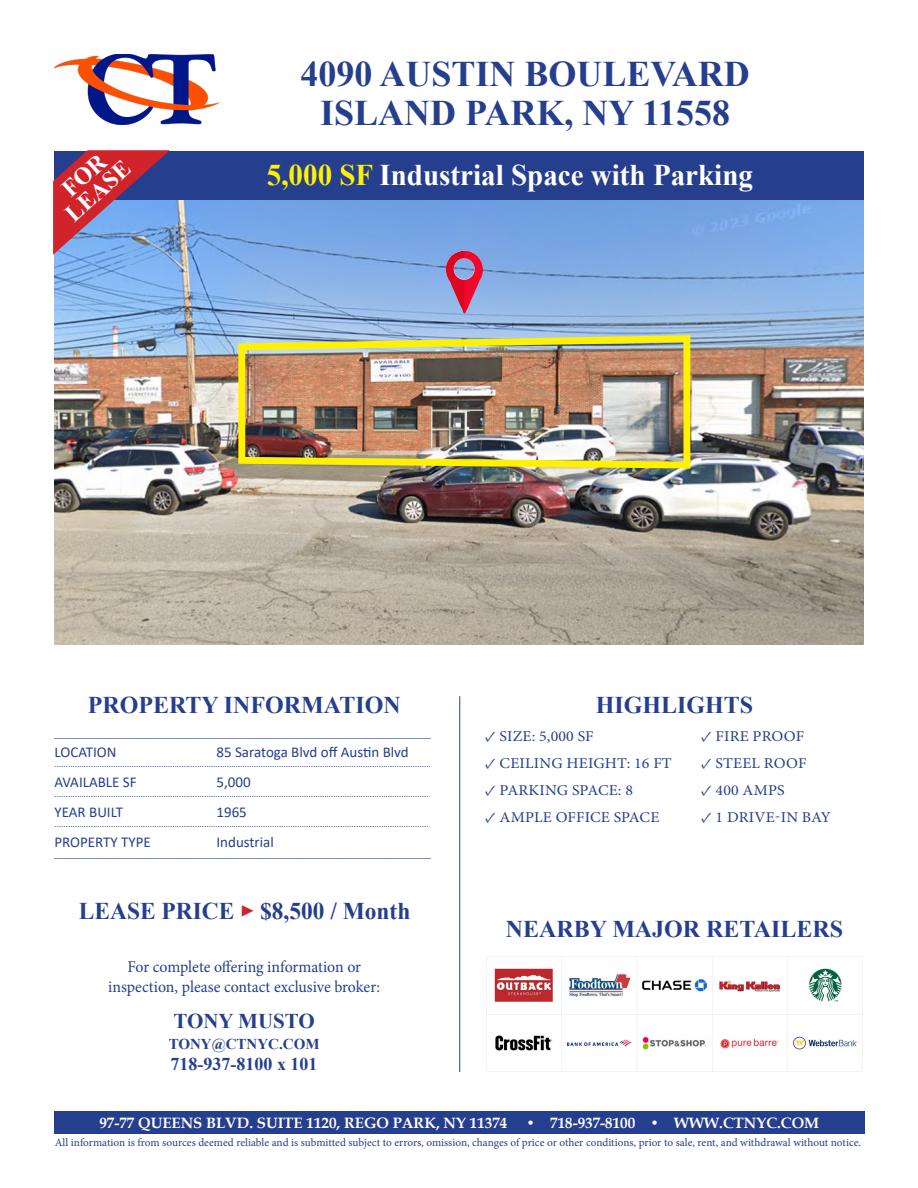
<style>
.page{position:relative;width:918px;height:1188px;background:#fff}
.page>*{position:absolute;margin:0;border:0;box-sizing:border-box;transform-origin:0 0}
.t1{font:700 36px "Times New Roman";color:#253f8e}
.t2{font:700 30px "Times New Roman";color:#fff}
.t3{font:700 24px "Times New Roman";color:#253f8e}
.t4{font:700 24px "Times New Roman";color:#fff}
.t5{font:700 21px "Times New Roman";color:#253f8e}
.t6{font:700 18px "Times New Roman";color:#253f8e}
.t7{font:16.5px "Minion Pro";letter-spacing:-.005em;color:#253f8e;scale:.96 1}
.t8{font:15px "Minion Pro";letter-spacing:.01em;color:#253f8e;scale:1.06 1}
.t9{font:15px "Calibri";color:#253f8e}
.t10{font:700 15px "Book Antiqua";color:#fff}
.t11{font:700 15px "Times New Roman";color:#253f8e}
.t12{font:11.25px "Minion Pro";letter-spacing:-.005em;color:#253f8e}
.t13{font:9px "Calibri";color:#253f8e}
.s1{color:#fff101}
.s2{font-family:"Minion Pro";font-weight:400;color:#d1232a}
</style>
<div class="page">
<img style="left:54px;top:200px;width:810px;height:444px">
<img style="left:54px;top:54px;width:164px;height:71px">
<div style="left:54px;top:1111px;width:810px;height:22px;background:#253f8e"></div>
<hr style="left:459px;top:696px;width:1px;height:376px;background:#253f8e">
<div style="left:54px;top:152px;width:810px;height:48px;background:#253f8e"></div>
<img style="left:235px;top:332px;width:459px;height:140px">
<img style="left:446px;top:251px;width:37px;height:62px">
<img style="left:486px;top:956px;width:377px;height:116px">
<svg style="left:53px;top:150px;width:117px;height:105px;background:#955d84"></svg>
<p class="t4" style="left:57px;top:204px;width:80px;rotate:-42deg">LEASE</p>
<p class="t1" style="left:300px;top:48px;width:451px">4090 AUSTIN BOULEVARD</p>
<p class="t1" style="left:320px;top:87px;width:412px">ISLAND PARK, NY 11558</p>
<p class="t2" style="left:267px;top:154px;width:488px"><span class="s1">5,000 SF</span> Industrial Space with Parking</p>
<p class="t3" style="left:88px;top:687px;width:315px">PROPERTY INFORMATION</p>
<p class="t13" style="left:54px;top:728px;width:378px">____________________________________________________________________________________</p>
<p class="t9" style="left:54px;top:741px;width:64px">LOCATION</p>
<p class="t9" style="left:216px;top:741px;width:194px">85 Saratoga Blvd off Austin Blvd</p>
<p class="t13" style="left:54px;top:758px;width:378px">......................................................................................................................................................................</p>
<p class="t9" style="left:54px;top:771px;width:84px">AVAILABLE SF</p>
<p class="t9" style="left:216px;top:771px;width:36px">5,000</p>
<p class="t13" style="left:54px;top:788px;width:376px">.....................................................................................................................................................................</p>
<p class="t9" style="left:54px;top:801px;width:70px">YEAR BUILT</p>
<p class="t9" style="left:216px;top:801px;width:32px">1965</p>
<p class="t13" style="left:54px;top:818px;width:376px">.....................................................................................................................................................................</p>
<p class="t9" style="left:54px;top:831px;width:98px">PROPERTY TYPE</p>
<p class="t9" style="left:216px;top:831px;width:59px">Industrial</p>
<p class="t13" style="left:54px;top:848px;width:378px">____________________________________________________________________________________</p>
<p class="t3" style="left:79px;top:893px;width:333px">LEASE PRICE <span class="s2">▶</span> $8,500 / Month</p>
<p class="t7" style="left:127px;top:955px;width:245px">For complete offering information or</p>
<p class="t7" style="left:108px;top:976px;width:285px">inspection, please contact exclusive broker:</p>
<p class="t5" style="left:173px;top:1006px;width:143px">TONY MUSTO</p>
<p class="t11" style="left:169px;top:1033px;width:152px">TONY@CTNYC.COM</p>
<p class="t6" style="left:171px;top:1051px;width:148px">718-937-8100 x 101</p>
<p class="t3" style="left:596px;top:687px;width:159px">HIGHLIGHTS</p>
<p class="t8" style="left:485px;top:726px;width:104px">✓ SIZE: 5,000 SF</p>
<p class="t8" style="left:701px;top:726px;width:99px">✓ FIRE PROOF</p>
<p class="t8" style="left:485px;top:753px;width:178px">✓ CEILING HEIGHT: 16 FT</p>
<p class="t8" style="left:701px;top:753px;width:101px">✓ STEEL ROOF</p>
<p class="t8" style="left:485px;top:780px;width:141px">✓ PARKING SPACE: 8</p>
<p class="t8" style="left:701px;top:780px;width:80px">✓ 400 AMPS</p>
<p class="t8" style="left:485px;top:807px;width:166px">✓ AMPLE OFFICE SPACE</p>
<p class="t8" style="left:701px;top:807px;width:124px">✓ 1 DRIVE-IN BAY</p>
<p class="t3" style="left:506px;top:912px;width:339px">NEARBY MAJOR RETAILERS</p>
<p class="t10" style="left:99px;top:1113px;width:409px">97-77 QUEENS BLVD. SUITE 1120, REGO PARK, NY 11374</p>
<p class="t10" style="left:526px;top:1113px;width:295px">• 718-937-8100 • WWW.CTNYC.COM</p>
<p class="t12" style="left:55px;top:1135px;width:808px">All information is from sources deemed reliable and is submitted subject to errors, omission, changes of price or other conditions, prior to sale, rent, and withdrawal without notice.</p>
</div>
